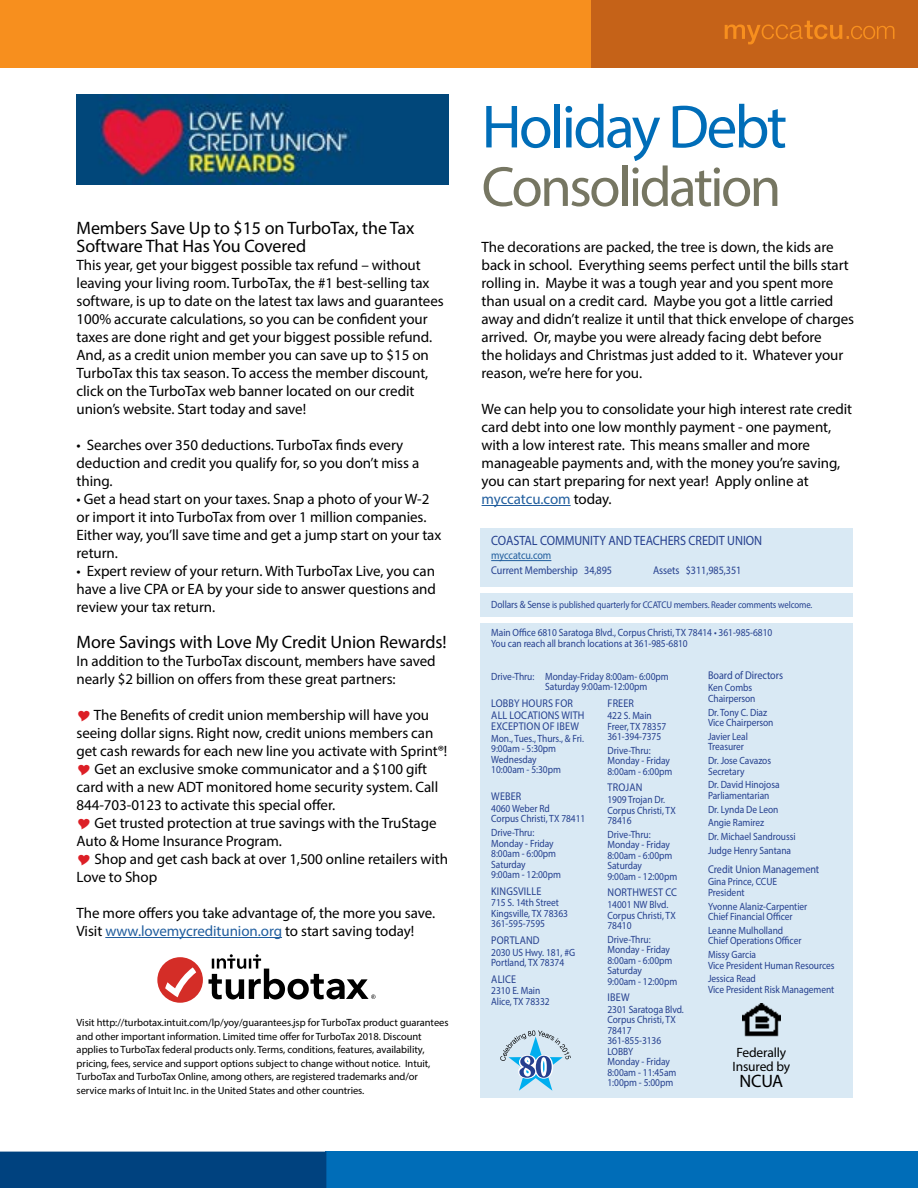
<style>
.page{position:relative;width:918px;height:1188px;background:#fff}
.page>*{position:absolute;margin:0;border:0;box-sizing:border-box;transform-origin:0 0}
.t1{font:61.5px "Myriad Pro";letter-spacing:-.045em;color:#006db8}
.t2{font:57px "Myriad Pro";letter-spacing:-.045em;color:#767662}
.t3{font:18px/18px "Myriad Pro";letter-spacing:-.005em;color:#000}
.t4{font:15px/18px "Myriad Pro";letter-spacing:-.005em;color:#000}
.t5{font:13.5px "Myriad Pro";letter-spacing:-.005em;color:#25408f;scale:.9 1}
.t6{font:13.5px/13.5px "Myriad Pro";letter-spacing:-.01em;color:#000}
.t7{font:11.25px/11.2px "Myriad Pro";letter-spacing:.015em;color:#25408f;scale:.9 1}
.t8{font:11.25px "Myriad Pro";letter-spacing:-.005em;color:#25408f;scale:.9 1}
.t9{font:11.25px "Myriad Pro";letter-spacing:-.01em;color:#215e9e;scale:.9 1}
.t10{font:10.5px/10.5px "Myriad Pro";letter-spacing:-.005em;color:#25408f;scale:.9 1}
.t11{font:10.5px/13.5px "Myriad Pro";letter-spacing:-.005em;color:#000}
.t12{font:9.75px "Myriad Pro";letter-spacing:-.01em;color:#25408f;scale:.9 1}
.s1{color:#215e9e}
.s2{font-size:10.5px}
</style>
<div class="page">
<div style="left:481px;top:528px;width:372px;height:59px;background:#d9e9f4"></div>
<div style="left:481px;top:594px;width:372px;height:23px;background:#d9e9f4"></div>
<div style="left:481px;top:623px;width:372px;height:475px;background:#d9e9f4"></div>
<div style="left:0;top:0;width:918px;height:68px;background:#f78f1e"></div>
<div style="left:592px;top:0;width:326px;height:68px;background:#c56218"></div>
<svg style="left:725px;top:21px;width:169px;height:23px"></svg>
<svg style="left:500px;top:1030px;width:71px;height:61px"></svg>
<hr style="left:491px;top:560px;width:60px;height:1px;background:#215e9e">
<hr style="left:482px;top:505px;width:89px;height:1px;background:#215e9e">
<img style="left:742px;top:1003px;width:38px;height:34px">
<div style="left:326px;top:1151px;width:592px;height:37px;background:#006db8"></div>
<div style="left:0;top:1152px;width:326px;height:36px;background:#00427f"></div>
<hr style="left:105px;top:937px;width:177px;height:1px;background:#215e9e">
<img style="left:77px;top:94px;width:371px;height:91px">
<div style="left:157px;top:957px;width:46px;height:46px;background:#d42d27;border-radius:50%"></div>
<svg style="left:165px;top:967px;width:31px;height:30px"></svg>
<svg style="left:208px;top:954px;width:168px;height:46px"></svg>
<p class="t3" style="left:77px;top:219px;width:340px">Members Save Up to $15 on TurboTax, the Tax<br>Software That Has You Covered</p>
<p class="t4" style="left:77px;top:256px;width:369px">This year, get your biggest possible tax refund – without leaving your living room. TurboTax, the #1 best-selling tax software, is up to date on the latest tax laws and guarantees 100% accurate calculations, so you can be confident your taxes are done right and get your biggest possible refund.<br>And, as a credit union member you can save up to $15 on TurboTax this tax season. To access the member discount, click on the TurboTax web banner located on our credit union’s website. Start today and save!</p>
<p class="t4" style="left:77px;top:436px;width:344px">• Searches over 350 deductions. TurboTax finds every deduction and credit you qualify for, so you don’t miss a thing.</p>
<p class="t4" style="left:77px;top:490px;width:366px">• Get a head start on your taxes. Snap a photo of your W-2 or import it into TurboTax from over 1 million companies.<br>Either way, you’ll save time and get a jump start on your tax return.</p>
<p class="t4" style="left:77px;top:562px;width:361px;text-align:justify">• Expert review of your return. With TurboTax Live, you can have a live CPA or EA by your side to answer questions and review your tax return.</p>
<p class="t3" style="left:77px;top:633px;width:372px">More Savings with Love My Credit Union Rewards!</p>
<p class="t4" style="left:77px;top:652px;width:361px">In addition to the TurboTax discount, members have saved nearly $2 billion on offers from these great partners:</p>
<p class="t4" style="left:94px;top:706px;width:337px">The Benefits of credit union membership will have you</p>
<p class="t4" style="left:77px;top:724px;width:358px">seeing dollar signs. Right now, credit unions members can</p>
<p class="t4" style="left:77px;top:742px;width:372px">get cash rewards for each new line you activate with Sprint®!</p>
<p class="t4" style="left:95px;top:760px;width:334px">Get an exclusive smoke communicator and a $100 gift</p>
<p class="t4" style="left:77px;top:778px;width:363px">card with a new ADT monitored home security system. Call</p>
<p class="t4" style="left:77px;top:796px;width:260px">844-703-0123 to activate this special offer.</p>
<p class="t4" style="left:95px;top:814px;width:343px">Get trusted protection at true savings with the TruStage</p>
<p class="t4" style="left:77px;top:832px;width:207px">Auto &amp; Home Insurance Program.</p>
<p class="t4" style="left:95px;top:850px;width:355px">Shop and get cash back at over 1,500 online retailers with</p>
<p class="t4" style="left:77px;top:868px;width:82px">Love to Shop</p>
<p class="t4" style="left:77px;top:904px;width:360px">The more offers you take advantage of, the more you save.<br>Visit <span class="s1">www.lovemycreditunion.org</span> to start saving today!</p>
<p class="t11" style="left:77px;top:1016px;width:373px">Visit http://turbotax.intuit.com/lp/yoy/guarantees.jsp for TurboTax product guarantees and other important information. Limited time offer for TurboTax 2018. Discount applies to TurboTax federal products only. Terms, conditions, features, availability, pricing, fees, service and support options subject to change without notice. Intuit, TurboTax and TurboTax Online, among others, are registered trademarks and/or service marks of Intuit Inc. in the United States and other countries.</p>
<h1 class="t1" style="left:482px;top:89px;width:307px">Holiday Debt</h1>
<h2 class="t2" style="left:482px;top:152px;width:301px">Consolidation</h2>
<p class="t4" style="left:482px;top:238px;width:374px">The decorations are packed, the tree is down, the kids are back in school. Everything seems perfect until the bills start rolling in. Maybe it was a tough year and you spent more than usual on a credit card. Maybe you got a little carried away and didn’t realize it until that thick envelope of charges arrived. Or, maybe you were already facing debt before<br>the holidays and Christmas just added to it. Whatever your reason, we’re here for you.</p>
<p class="t4" style="left:482px;top:400px;width:372px">We can help you to consolidate your high interest rate credit card debt into one low monthly payment - one payment, with a low interest rate. This means smaller and more manageable payments and, with the money you’re saving, you can start preparing for next year! Apply online at <span class="s1">myccatcu.com</span> today.</p>
<p class="t5" style="left:491px;top:532px;width:303px">COASTAL COMMUNITY AND TEACHERS CREDIT UNION</p>
<p class="t9" style="left:491px;top:549px;width:68px">myccatcu.com</p>
<p class="t8" style="left:491px;top:563px;width:136px">Current Membership 34,895</p>
<p class="t8" style="left:653px;top:563px;width:99px">Assets $311,985,351</p>
<p class="t12" style="left:491px;top:599px;width:358px"><span class="s2">Dollars &amp; Sense</span> is published quarterly for CCATCU members. Reader comments welcome.</p>
<p class="t10" style="left:491px;top:628px;width:314px">Main Office 6810 Saratoga Blvd., Corpus Christi, TX 78414 • 361-985-6810<br>You can reach all branch locations at 361-985-6810</p>
<p class="t8" style="left:708px;top:668px;width:85px">Board of Directors</p>
<p class="t10" style="left:708px;top:683px;width:54px">Ken Combs<br>Chairperson</p>
<p class="t10" style="left:708px;top:707px;width:74px">Dr. Tony C. Diaz<br>Vice Chairperson</p>
<p class="t10" style="left:708px;top:731px;width:46px">Javier Leal<br>Treasurer</p>
<p class="t10" style="left:708px;top:755px;width:72px">Dr. Jose Cavazos<br>Secretary</p>
<p class="t10" style="left:708px;top:780px;width:81px">Dr. David Hinojosa<br>Parliamentarian</p>
<p class="t10" style="left:708px;top:802px;width:99px;line-height:13.8px">Dr. Lynda De Leon<br>Angie Ramirez<br>Dr. Michael Sandroussi<br>Judge Henry Santana</p>
<p class="t8" style="left:708px;top:862px;width:125px">Credit Union Management</p>
<p class="t10" style="left:708px;top:876px;width:78px">Gina Prince, CCUE<br>President</p>
<p class="t10" style="left:708px;top:901px;width:112px">Yvonne Alaniz-Carpentier<br>Chief Financial Officer</p>
<p class="t10" style="left:708px;top:925px;width:105px">Leanne Mulholland<br>Chief Operations Officer</p>
<p class="t10" style="left:708px;top:949px;width:142px">Missy Garcia<br>Vice President Human Resources</p>
<p class="t10" style="left:708px;top:973px;width:142px">Jessica Read<br>Vice President Risk Management</p>
<p class="t10" style="left:545px;top:671px;width:139px;text-indent:-54px">Drive-Thru: Monday-Friday 8:00am- 6:00pm<br>Saturday 9:00am-12:00pm</p>
<p class="t7" style="left:491px;top:698px;width:105px">LOBBY HOURS FOR<br>ALL LOCATIONS WITH<br>EXCEPTION OF IBEW</p>
<p class="t10" style="left:491px;top:733px;width:105px">Mon., Tues., Thurs., &amp; Fri.<br>9:00am - 5:30pm<br>Wednesday<br>10:00am - 5:30pm</p>
<p class="t7" style="left:491px;top:791px;width:35px">WEBER</p>
<p class="t10" style="left:491px;top:803px;width:106px">4060 Weber Rd<br>Corpus Christi, TX 78411</p>
<p class="t10" style="left:491px;top:827px;width:79px">Drive-Thru:<br>Monday - Friday<br>8:00am - 6:00pm<br>Saturday<br>9:00am - 12:00pm</p>
<p class="t7" style="left:491px;top:885px;width:57px">KINGSVILLE</p>
<p class="t10" style="left:491px;top:897px;width:87px">715 S. 14th Street<br>Kingsville, TX 78363<br>361-595-7595</p>
<p class="t7" style="left:491px;top:934px;width:55px">PORTLAND</p>
<p class="t10" style="left:491px;top:947px;width:95px">2030 US Hwy. 181, #G<br>Portland, TX 78374</p>
<p class="t7" style="left:491px;top:973px;width:29px">ALICE</p>
<p class="t10" style="left:491px;top:985px;width:66px">2310 E. Main<br>Alice, TX 78332</p>
<p class="t7" style="left:608px;top:698px;width:31px">FREER</p>
<p class="t10" style="left:608px;top:710px;width:67px">422 S. Main<br>Freer, TX 78357<br>361-394-7375</p>
<p class="t10" style="left:608px;top:745px;width:74px">Drive-Thru:<br>Monday - Friday<br>8:00am - 6:00pm</p>
<p class="t7" style="left:608px;top:782px;width:40px">TROJAN</p>
<p class="t10" style="left:608px;top:794px;width:77px">1909 Trojan Dr.<br>Corpus Christi, TX<br>78416</p>
<p class="t10" style="left:608px;top:829px;width:79px">Drive-Thru:<br>Monday - Friday<br>8:00am - 6:00pm<br>Saturday<br>9:00am - 12:00pm</p>
<p class="t7" style="left:608px;top:887px;width:79px">NORTHWEST CC</p>
<p class="t10" style="left:608px;top:899px;width:77px">14001 NW Blvd.<br>Corpus Christi, TX<br>78410</p>
<p class="t10" style="left:608px;top:934px;width:79px">Drive-Thru:<br>Monday - Friday<br>8:00am - 6:00pm<br>Saturday<br>9:00am - 12:00pm</p>
<p class="t7" style="left:608px;top:992px;width:26px">IBEW</p>
<p class="t10" style="left:608px;top:1004px;width:86px">2301 Saratoga Blvd.<br>Corpus Christi, TX<br>78417<br>361-855-3136<br>LOBBY<br>Monday - Friday<br>8:00am - 11:45am<br>1:00pm - 5:00pm</p>
<p class="t6" style="left:732px;top:1046px;width:59px">Federally<br>Insured by</p>
<p class="t3" style="left:740px;top:1072px;width:45px">NCUA</p>
</div>
